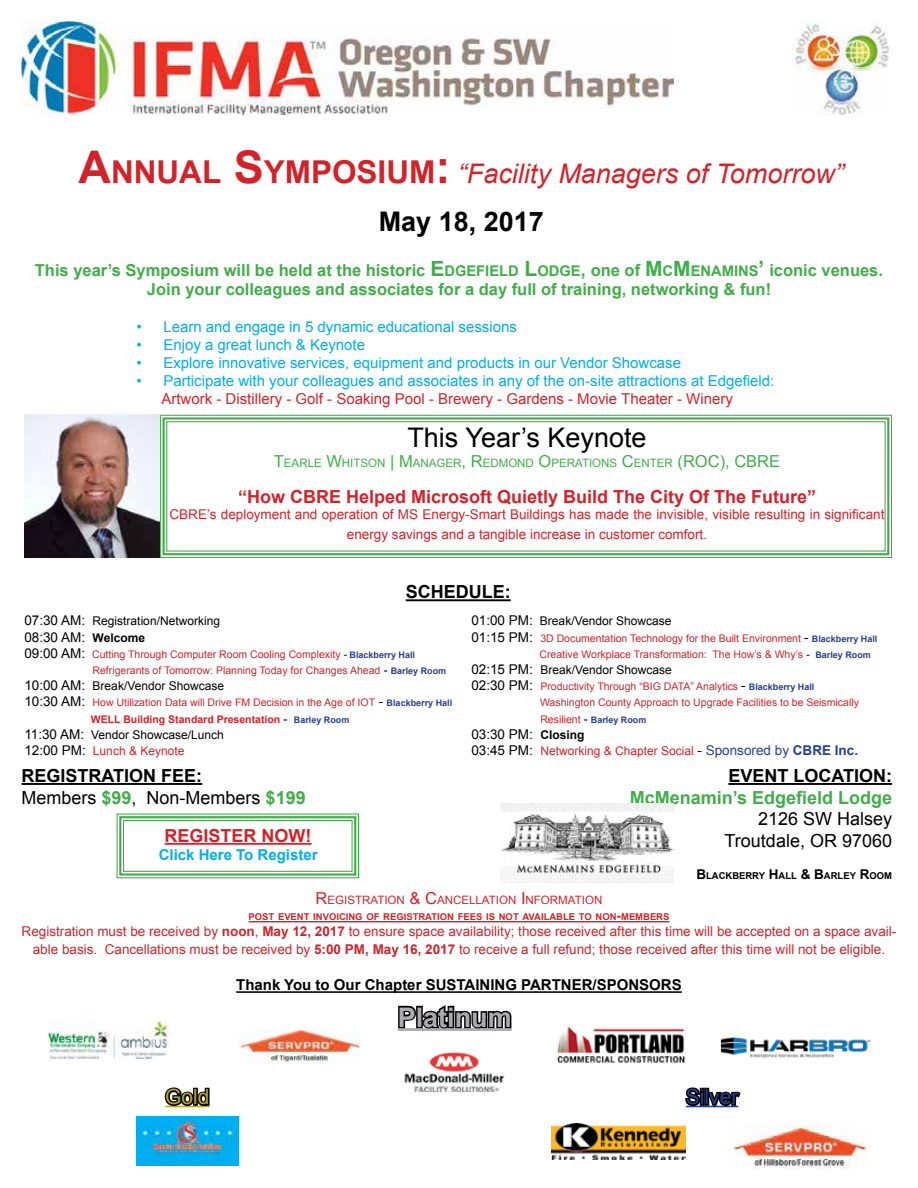
<style>
.page{position:relative;width:918px;height:1188px;background:#fff}
.page>*{position:absolute;margin:0;border:0;box-sizing:border-box;transform-origin:0 0}
.t1{font:italic 27px/48.6px "Arial";color:#d2232a;text-align:center}
.t2{font:27px "Arial";color:#000}
.t3{font:700 27px "Arial";color:#adabaf}
.t4{font:21px "Arial";color:#25408f}
.t5{font:21px "Arial";color:#bda824}
.t6{font:18px/21.6px "Arial";color:#000}
.t7{font:700 18px "Arial";color:#d2232a}
.t8{font:700 18px "Arial";color:#41ad49}
.t9{font:700 18px "Arial";color:#000}
.t10{font:700 16.5px/19.4px "Arial";color:#41ad49;text-align:center}
.t11{font:15px "Arial";color:#00aeef}
.t12{font:15px "Arial";color:#d2232a}
.t13{font:700 15px "Arial";color:#000}
.t14{font:700 15px "Arial";color:#00aeef}
.t15{font:13.5px/18px "Arial";color:#d2232a;text-align:center}
.t16{font:13.5px "Arial";color:#000}
.t17{font:12px "Arial";color:#000}
.t18{font:12px "Arial";color:#d2232a}
.t19{font:11.55px "Arial";color:#41ad49}
.t20{font:11.55px "Arial";color:#d2232a}
.t21{font:10.5px "Arial";color:#d2232a}
.t22{font:700 10.5px "Arial";color:#d2232a}
.t23{font:700 9.45px "Arial";color:#d2232a}
.t24{font:700 9.45px "Arial";color:#000}
.t25{font:700 9px "Arial";color:#25408f}
.s1{font-weight:700;font-style:normal;font-size:45px}
.s2{font-weight:700;font-style:normal;font-size:31.5px}
.s3{font-weight:700;font-style:normal;color:#000}
.s4{font-size:21px}
.s5{font-size:14.7px}
.s6{font-size:18px}
.s7{font-size:16.5px}
.s8{font-size:13.5px}
.s9{font-weight:700;font-size:12px}
.s10{font-size:13.5px;color:#000}
.s11{font-weight:700;font-size:9px;color:#25408f}
.s12{font-weight:700;color:#25408f}
.s13{font-weight:700;font-size:12px;color:#25408f}
.s14{font-size:12px;color:#25408f}
.s15{font-size:9px;color:#25408f}
.s16{font-weight:400;font-size:10.5px;color:#d2232a}
.s17{font-size:12px}
.s18{font-size:13.5px;color:#25408f}
.s19{font-weight:700;font-size:13.5px;color:#25408f}
.s20{font-weight:700}
.s21{font-weight:700;color:#41ad49}
</style>
<div class="page">
<img style="left:792px;top:22px;width:97px;height:92px">
<img style="left:22px;top:22px;width:651px;height:92px">
<hr style="left:249px;top:921px;width:420px;height:1px;background:#d2232a">
<hr style="left:236px;top:991px;width:446px;height:2px;background:#000">
<img style="left:404px;top:1052px;width:101px;height:40px">
<img style="left:239px;top:1030px;width:121px;height:33px">
<img style="left:720px;top:1037px;width:151px;height:21px">
<hr style="left:22px;top:783px;width:180px;height:2px;background:#000">
<svg style="left:116px;top:813px;width:243px;height:66px"></svg>
<div style="left:119px;top:816px;width:237px;height:60px;border:2px solid #41ad49"></div>
<div style="left:123px;top:820px;width:230px;height:52px;border:1px solid #41ad49"></div>
<hr style="left:728px;top:783px;width:164px;height:2px;background:#000">
<hr style="left:165px;top:843px;width:147px;height:2px;background:#d2232a">
<svg style="left:397px;top:1005px;width:115px;height:26px"></svg>
<svg style="left:164px;top:1087px;width:46px;height:21px"></svg>
<img style="left:557px;top:1026px;width:129px;height:37px">
<hr style="left:406px;top:599px;width:105px;height:2px;background:#000">
<img style="left:500px;top:803px;width:173px;height:79px">
<svg style="left:159px;top:414px;width:734px;height:144px"></svg>
<div style="left:163px;top:417px;width:726px;height:138px;border:2px solid #41ad49"></div>
<div style="left:166px;top:421px;width:720px;height:131px;border:1px solid #41ad49"></div>
<img style="left:137px;top:1116px;width:101px;height:50px">
<img style="left:733px;top:1125px;width:134px;height:44px">
<svg style="left:685px;top:1087px;width:56px;height:21px"></svg>
<img style="left:552px;top:1124px;width:133px;height:36px">
<img style="left:24px;top:415px;width:136px;height:143px">
<img style="left:49px;top:1022px;width:120px;height:37px">
<h1 class="t1" style="left:79px;top:149px;width:767px"><span class="s1">A</span><span class="s2">NNUAL</span> <span class="s1">S</span><span class="s2">YMPOSIUM</span><span class="s1">:</span> “Facility Managers of Tomorrow”<br><span class="s3">May 18, 2017</span></h1>
<h3 class="t10" style="left:35px;top:261px;width:850px">This year’s Symposium will be held at the historic <span class="s4">E</span><span class="s5">DGEFIELD</span> <span class="s4">L</span><span class="s5">ODGE</span><span class="s6">,</span> one of <span class="s4">M</span><span class="s5">C</span><span class="s4">M</span><span class="s5">ENAMINS</span><span class="s4">’</span> iconic venues.<br>Join your colleagues and associates for a day full of training, networking &amp; fun!</h3>
<h3 class="t11" style="left:136px;top:317px;width:382px">• Learn and engage in 5 dynamic educational sessions</h3>
<h3 class="t11" style="left:136px;top:335px;width:230px">• Enjoy a great lunch &amp; Keynote</h3>
<h3 class="t11" style="left:136px;top:353px;width:546px">• Explore innovative services, equipment and products in our Vendor Showcase</h3>
<h3 class="t11" style="left:136px;top:371px;width:640px">• Participate with your colleagues and associates in any of the on-site attractions at Edgefield:</h3>
<h3 class="t12" style="left:161px;top:389px;width:573px">Artwork - Distillery - Golf - Soaking Pool - Brewery - Gardens - Movie Theater - Winery</h3>
<h1 class="t2" style="left:407px;top:420px;width:241px">This Year’s Keynote</h1>
<p class="t19" style="left:274px;top:456px;width:506px"><span class="s7">T</span>EARLE <span class="s7">W</span>HITSON <span class="s7">| M</span>ANAGER<span class="s7">, R</span>EDMOND <span class="s7">O</span>PERATIONS <span class="s7">C</span>ENTER <span class="s7">(ROC), CBRE</span></p>
<h3 class="t7" style="left:238px;top:485px;width:580px">“How CBRE Helped Microsoft Quietly Build The City Of The Future”</h3>
<p class="t15" style="left:170px;top:505px;width:716px;line-height:19.8px">CBRE’s deployment and operation of MS Energy-Smart Buildings has made the invisible, visible resulting in significant energy savings and a tangible increase in customer comfort.</p>
<h3 class="t9" style="left:406px;top:580px;width:106px">SCHEDULE:</h3>
<p class="t17" style="left:24px;top:613px;width:197px"><span class="s8">07:30 AM:</span> Registration/Networking</p>
<p class="t17" style="left:471px;top:613px;width:202px"><span class="s8">01:00 PM:</span> Break/Vendor Showcase</p>
<p class="t16" style="left:24px;top:628px;width:122px">08:30 AM: <span class="s9">Welcome</span></p>
<p class="t21" style="left:471px;top:631px;width:408px"><span class="s10">01:15 PM:</span> 3D Documentation Technology for the Built Environment <span class="s10">-</span> <span class="s11">Blackberry Hall</span></p>
<p class="t21" style="left:24px;top:647px;width:392px"><span class="s10">09:00 AM:</span> Cutting Through Computer Room Cooling Complexity <span class="s12">-</span> <span class="s11">Blackberry Hall</span></p>
<p class="t21" style="left:540px;top:647px;width:333px">Creative Workplace Transformation: The How’s &amp; Why’s <span class="s12">-</span> <span class="s11">Barley Room</span></p>
<p class="t21" style="left:93px;top:663px;width:355px">Refrigerants of Tomorrow: Planning Today for Changes Ahead <span class="s13">-</span> <span class="s11">Barley Room</span></p>
<p class="t17" style="left:471px;top:662px;width:202px"><span class="s8">02:15 PM:</span> Break/Vendor Showcase</p>
<p class="t17" style="left:24px;top:678px;width:201px"><span class="s8">10:00 AM:</span> Break/Vendor Showcase</p>
<p class="t21" style="left:471px;top:680px;width:345px"><span class="s10">02:30 PM:</span> Productivity Through “BIG DATA” Analytics <span class="s10">-</span> <span class="s11">Blackberry Hall</span></p>
<p class="t21" style="left:24px;top:696px;width:429px"><span class="s10">10:30 AM:</span> How Utilization Data will Drive FM Decision in the Age of IOT <span class="s10">-</span> <span class="s11">Blackberry Hall</span></p>
<p class="t21" style="left:540px;top:696px;width:320px">Washington County Approach to Upgrade Facilities to be Seismically</p>
<p class="t22" style="left:91px;top:712px;width:260px">WELL Building Standard Presentation <span class="s14">-</span> <span class="s15">Barley Room</span></p>
<p class="t25" style="left:540px;top:713px;width:108px"><span class="s16">Resilient</span> <span class="s17">-</span> Barley Room</p>
<p class="t17" style="left:24px;top:727px;width:201px"><span class="s8">11:30 AM:</span> Vendor Showcase/Lunch</p>
<p class="t16" style="left:471px;top:725px;width:115px">03:30 PM: <span class="s9">Closing</span></p>
<p class="t18" style="left:24px;top:743px;width:162px"><span class="s10">12:00 PM:</span> Lunch &amp; Keynote</p>
<p class="t18" style="left:471px;top:743px;width:388px"><span class="s10">03:45 PM:</span> Networking &amp; Chapter Social <span class="s10">-</span> <span class="s18">Sponsored by</span> <span class="s19">CBRE Inc.</span></p>
<h3 class="t6" style="left:22px;top:765px;width:286px"><span class="s20">REGISTRATION FEE:<br></span>Members <span class="s21">$99</span>, Non-Members <span class="s21">$199</span></h3>
<h3 class="t9" style="left:728px;top:764px;width:165px">EVENT LOCATION:</h3>
<h3 class="t8" style="left:630px;top:785px;width:264px">McMenamin’s Edgefield Lodge</h3>
<h3 class="t6" style="left:725px;top:808px;width:169px;text-align:right">2126 SW Halsey<br>Troutdale, OR 97060</h3>
<p class="t24" style="left:696px;top:870px;width:196px"><span class="s8">B</span> LACKBERRY <span class="s8">H</span>ALL <span class="s8">&amp; B</span>ARLEY <span class="s8">R</span>OOM</p>
<h3 class="t7" style="left:165px;top:824px;width:149px">REGISTER NOW!</h3>
<h3 class="t14" style="left:159px;top:845px;width:160px">Click Here To Register</h3>
<p class="t20" style="left:316px;top:892px;width:288px"><span class="s7">R</span>EGISTRATION <span class="s7">&amp; C</span>ANCELLATION <span class="s7">I</span> NFORMATION</p>
<p class="t23" style="left:249px;top:911px;width:381px">POST EVENT INVOICING OF REGISTRATION FEES IS NOT AVAILABLE TO NON<span class="s8">-</span>MEM</p>
<p class="t23" style="left:643px;top:911px;width:28px">BERS</p>
<p class="t15" style="left:22px;top:923px;width:876px">Registration must be received by <span class="s20">noon</span>, <span class="s20">May 12, 2017</span> to ensure space availability; those received after this time will be accepted on a space avail&shy;able basis. Cancellations must be received by <span class="s20">5:00 PM, May 16, 2017</span> to receive a full refund; those received after this time will not be eligible.</p>
<h3 class="t13" style="left:236px;top:975px;width:447px">Thank You to Our Chapter SUSTAINING PARTNER/SPONSORS</h3>
<h2 class="t5" style="left:165px;top:1083px;width:46px">Gold</h2>
<h1 class="t3" style="left:398px;top:999px;width:116px">Platinum</h1>
<h2 class="t4" style="left:686px;top:1083px;width:54px">Silver</h2>
</div>
